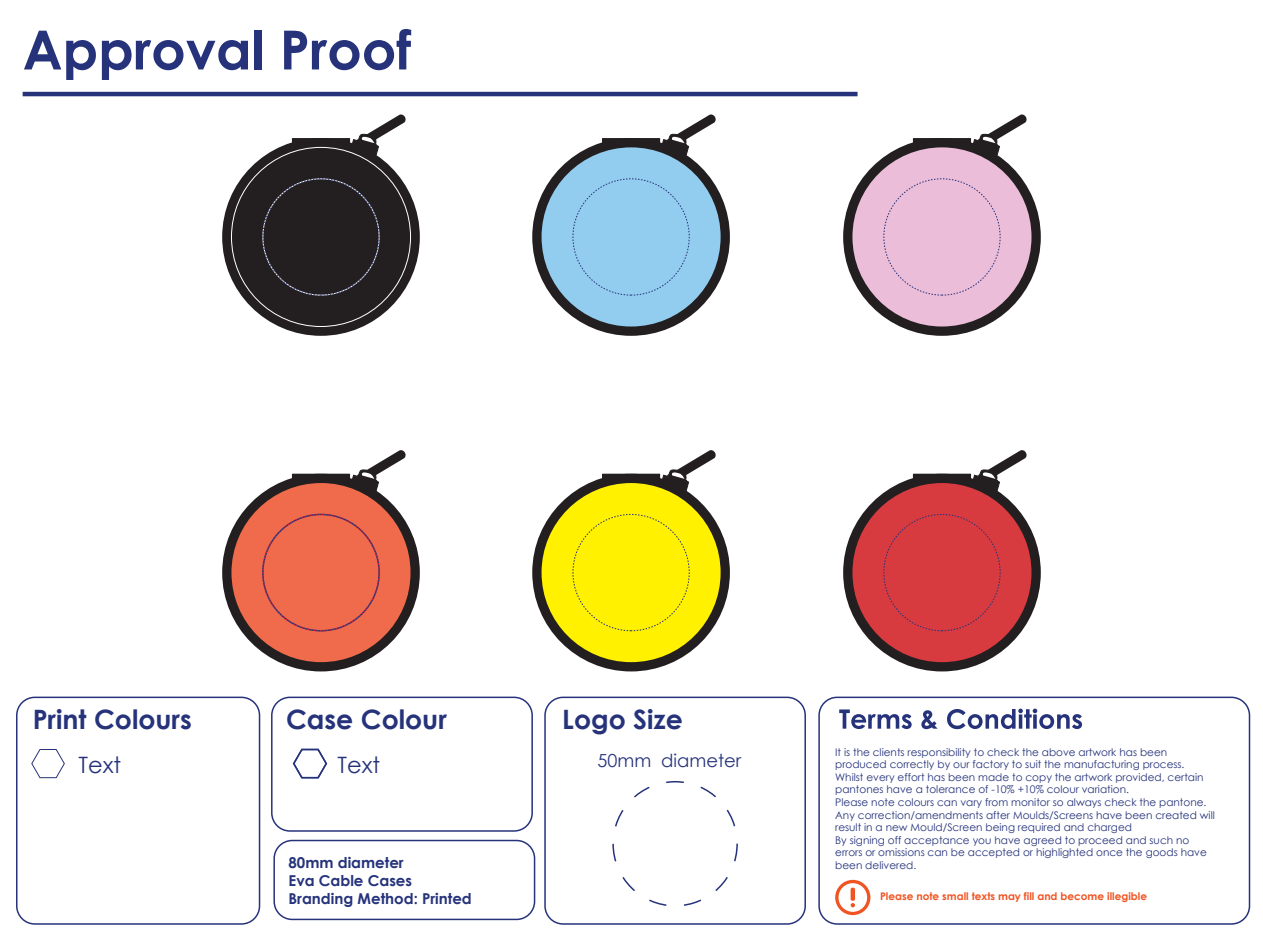
<style>
.page{position:relative;width:1263px;height:935px;background:#fff}
.page>*{position:absolute;margin:0;border:0;box-sizing:border-box;transform-origin:0 0}
.t1{font:700 26.7px "Century Gothic";color:#26337b}
.t2{font:22.5px "Century Gothic";color:#26337b}
.t3{font:18px "Century Gothic";color:#26337b}
.t4{font:700 15px/18px "Century Gothic";color:#26337b}
.t5{font:10.5px/12.6px "Century Gothic";color:#26337b}
.t6{font:700 10.5px "Century Gothic";color:#f05423}
</style>
<div class="page">
<div style="left:16px;top:696px;width:244px;height:228px;border:2px solid #26337b;border-radius:18px"></div>
<div style="left:271px;top:696px;width:262px;height:135px;border:2px solid #26337b;border-radius:18px"></div>
<div style="left:273px;top:839px;width:262px;height:81px;border:2px solid #26337b;border-radius:18px"></div>
<svg style="left:31px;top:749px;width:34px;height:29px"></svg>
<svg style="left:293px;top:748px;width:35px;height:31px"></svg>
<hr style="left:23px;top:92px;width:834px;height:4px;background:#26337b">
<svg style="left:24px;top:31px;width:72px;height:49px"></svg>
<svg style="left:102px;top:40px;width:146px;height:40px"></svg>
<div style="left:254px;top:30px;width:8px;height:39px;background:#26337b"></div>
<svg style="left:284px;top:29px;width:127px;height:41px"></svg>
<div style="left:818px;top:696px;width:432px;height:228px;border:2px solid #26337b;border-radius:18px"></div>
<svg style="left:839px;top:709px;width:73px;height:20px"></svg>
<svg style="left:921px;top:710px;width:17px;height:19px"></svg>
<svg style="left:947px;top:708px;width:135px;height:21px"></svg>
<svg style="left:835px;top:879px;width:35px;height:36px"></svg>
<div style="left:544px;top:696px;width:262px;height:228px;border:2px solid #26337b;border-radius:18px"></div>
<div style="left:222px;top:138px;width:198px;height:198px;background:#231f20;border-radius:50%"></div>
<div style="left:231px;top:147px;width:180px;height:180px;background:#231f20;border:1px solid #fff;border-radius:50%"></div>
<div style="left:263px;top:179px;width:116px;height:116px;background:#231f20;border:1px solid #fff;border-radius:50%"></div>
<svg style="left:292px;top:114px;width:114px;height:41px"></svg>
<div style="left:532px;top:138px;width:198px;height:198px;background:#231f20;border-radius:50%"></div>
<div style="left:541px;top:147px;width:180px;height:179px;background:#92ccef;border-radius:50%"></div>
<svg style="left:602px;top:114px;width:114px;height:41px"></svg>
<div style="left:843px;top:138px;width:198px;height:198px;background:#231f20;border-radius:50%"></div>
<div style="left:852px;top:147px;width:179px;height:179px;background:#ebbdd8;border-radius:50%"></div>
<svg style="left:913px;top:114px;width:114px;height:41px"></svg>
<div style="left:222px;top:473px;width:198px;height:198px;background:#231f20;border-radius:50%"></div>
<div style="left:231px;top:483px;width:179px;height:179px;background:#ef6b4c;border-radius:50%"></div>
<div style="left:262px;top:513px;width:118px;height:118px;background:#ef6b4c;border:2px solid #26337b;border-radius:50%"></div>
<svg style="left:292px;top:450px;width:114px;height:41px"></svg>
<div style="left:532px;top:473px;width:198px;height:198px;background:#231f20;border-radius:50%"></div>
<div style="left:541px;top:483px;width:180px;height:179px;background:#fff100;border-radius:50%"></div>
<svg style="left:602px;top:450px;width:114px;height:41px"></svg>
<div style="left:843px;top:473px;width:198px;height:198px;background:#231f20;border-radius:50%"></div>
<div style="left:852px;top:483px;width:179px;height:179px;background:#d73a3f;border-radius:50%"></div>
<svg style="left:913px;top:450px;width:114px;height:41px"></svg>
<h1 class="t1" style="left:33px;top:698px;width:161px">Print Colours</h1>
<h1 class="t1" style="left:286px;top:698px;width:162px">Case Colour</h1>
<h1 class="t1" style="left:562px;top:698px;width:122px">Logo Size</h1>
<h3 class="t3" style="left:598px;top:747px;width:145px">50mm diameter</h3>
<h2 class="t2" style="left:79px;top:749px;width:44px">Text</h2>
<h2 class="t2" style="left:337px;top:749px;width:44px">Text</h2>
<p class="t5" style="left:835px;top:745px;width:381px">It is the clients responsibility to check the above artwork has been produced correctly by our factory to suit the manufacturing process.<br>Whilst every effort has been made to copy the artwork provided, certain pantones have a tolerance of -10% +10% colour variation.<br>Please note colours can vary from monitor so always check the pantone.<br>Any correction/amendments after Moulds/Screens have been created will result in a new Mould/Screen being required and charged<br>By signing off acceptance you have agreed to proceed and such no errors or omissions can be accepted or highlighted once the goods have been delivered.</p>
<p class="t6" style="left:880px;top:888px;width:268px">Please note small texts may fill and become illegible</p>
<h3 class="t4" style="left:289px;top:852px;width:185px">80mm diameter<br>Eva Cable Cases<br>Branding Method: Printed</h3>
</div>
